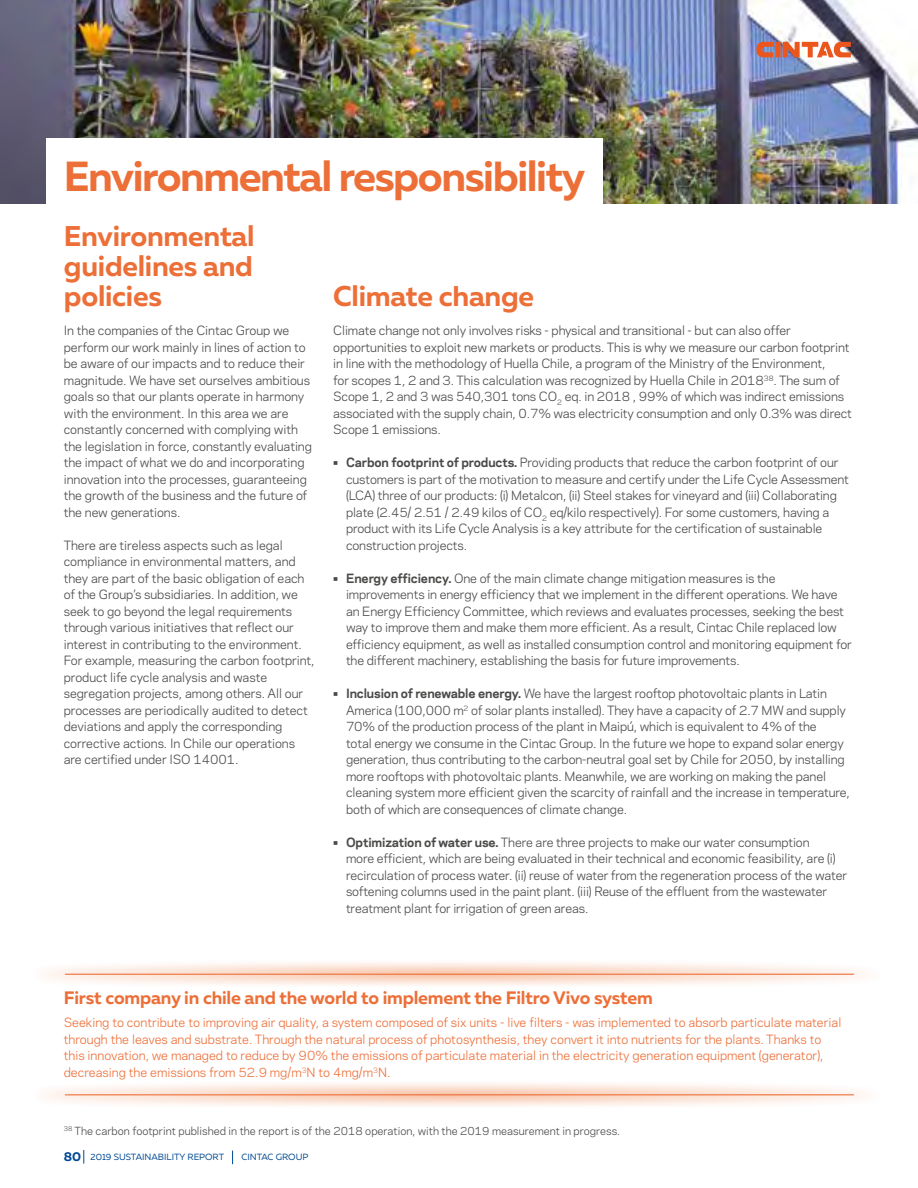
<style>
.page{position:relative;width:918px;height:1188px;background:#fff}
.page>*{position:absolute;margin:0;border:0;box-sizing:border-box;transform-origin:0 0}
.t1{font:700 42px "Muller";letter-spacing:-.035em;color:#ed6f38}
.t2{font:700 28.5px/30px "Muller";letter-spacing:-.01em;color:#ed6f38;text-align:justify}
.t3{font:700 18px "Muller";letter-spacing:-.01em;color:#ed6f38}
.t4{font:12px/16.5px "Galaxie Polaris";letter-spacing:-.01em;color:#4a4a49}
.t5{font:12px/16.5px "Galaxie Polaris";color:#ed6f38}
.t6{font:10.5px "Galaxie Polaris";color:#4a4a49}
.t7{font:9px "Muller";color:#004992}
.s1{font-weight:700}
.s2{font-weight:700;font-size:12.75px}
</style>
<div class="page">
<img style="left:0;top:0;width:918px;height:203px">
<div style="left:46px;top:138px;width:557px;height:78px;background:#fff"></div>
<hr style="left:917px;top:848px;width:1px;height:340px;background:#fde6d7">
<svg style="left:32px;top:958px;width:852px;height:32px"></svg>
<hr style="left:65px;top:974px;width:789px;height:1px;background:#ed6f38">
<hr style="left:917px;top:619px;width:1px;height:229px;background:#ed6f38">
<svg style="left:32px;top:1079px;width:852px;height:32px"></svg>
<hr style="left:65px;top:1094px;width:789px;height:1px;background:#ed6f38">
<svg style="left:84px;top:1150px;width:1px;height:14px"></svg>
<svg style="left:232px;top:1151px;width:1px;height:13px"></svg>
<svg style="left:756px;top:42px;width:98px;height:15px"></svg>
<h1 class="t1" style="left:64px;top:150px;width:523px">Environmental responsibility</h1>
<h2 class="t2" style="left:64px;top:221px;width:192px">Environmental guidelines and policies</h2>
<h2 class="t2" style="left:333px;top:281px;width:202px">Climate change</h2>
<p class="t4" style="left:64px;top:322px;width:250px">In the companies of the Cintac Group we perform our work mainly in lines of action to be aware of our impacts and to reduce their magnitude. We have set ourselves ambitious goals so that our plants operate in harmony with the environment. In this area we are constantly concerned with complying with the legislation in force, constantly evaluating the impact of what we do and incorporating innovation into the processes, guaranteeing the growth of the business and the future of the new generations.</p>
<p class="t4" style="left:64px;top:536px;width:252px">There are tireless aspects such as legal compliance in environmental matters, and they are part of the basic obligation of each of the Group’s subsidiaries. In addition, we seek to go beyond the legal requirements through various initiatives that reflect our interest in contributing to the environment.<br>For example, measuring the carbon footprint, product life cycle analysis and waste segregation projects, among others. All our processes are periodically audited to detect deviations and apply the corresponding corrective actions. In Chile our operations are certified under ISO 14001.</p>
<p class="t4" style="left:333px;top:322px;width:520px">Climate change not only involves risks - physical and transitional - but can also offer opportunities to exploit new markets or products. This is why we measure our carbon footprint in line with the methodology of Huella Chile, a program of the Ministry of the Environment,<br>for scopes 1, 2 and 3. This calculation was recognized by Huella Chile in 2018<sup>38</sup>. The sum of Scope 1, 2 and 3 was 540,301 tons CO<sub>2</sub> eq. in 2018 , 99% of which was indirect emissions associated with the supply chain, 0.7% was electricity consumption and only 0.3% was direct Scope 1 emissions.</p>
<p class="t4" style="left:346px;top:454px;width:504px;text-indent:-13px"><span class="s1">• Carbon footprint of products.</span> Providing products that reduce the carbon footprint of our customers is part of the motivation to measure and certify under the Life Cycle Assessment (LCA) three of our products: (i) Metalcon, (ii) Steel stakes for vineyard and (iii) Collaborating plate (2.45/ 2.51 / 2.49 kilos of CO<sub>2</sub> eq/kilo respectively). For some customers, having a product with its Life Cycle Analysis is a key attribute for the certification of sustainable construction projects.</p>
<p class="t4" style="left:346px;top:569px;width:508px;text-indent:-13px"><span class="s1">• Energy efficiency.</span> One of the main climate change mitigation measures is the improvements in energy efficiency that we implement in the different operations. We have an Energy Efficiency Committee, which reviews and evaluates processes, seeking the best way to improve them and make them more efficient. As a result, Cintac Chile replaced low efficiency equipment, as well as installed consumption control and monitoring equipment for the different machinery, establishing the basis for future improvements.</p>
<p class="t4" style="left:346px;top:685px;width:506px;text-indent:-13px"><span class="s1">• Inclusion of renewable energy.</span> We have the largest rooftop photovoltaic plants in Latin America (100,000 m<sup>2</sup> of solar plants installed). They have a capacity of 2.7 MW and supply 70% of the production process of the plant in Maipú, which is equivalent to 4% of the<br>total energy we consume in the Cintac Group. In the future we hope to expand solar energy generation, thus contributing to the carbon-neutral goal set by Chile for 2050, by installing more rooftops with photovoltaic plants. Meanwhile, we are working on making the panel cleaning system more efficient given the scarcity of rainfall and the increase in temperature, both of which are consequences of climate change.</p>
<p class="t4" style="left:346px;top:833px;width:503px;text-indent:-13px"><span class="s1">• Optimization of water use.</span> There are three projects to make our water consumption<br>more efficient, which are being evaluated in their technical and economic feasibility, are (i) recirculation of process water. (ii) reuse of water from the regeneration process of the water softening columns used in the paint plant. (iii) Reuse of the effluent from the wastewater treatment plant for irrigation of green areas.</p>
<h3 class="t3" style="left:64px;top:987px;width:591px">First company in chile and the world to implement the Filtro Vivo system</h3>
<p class="t5" style="left:64px;top:1014px;width:779px">Seeking to contribute to improving air quality, a system composed of six units - live filters - was implemented to absorb particulate material through the leaves and substrate. Through the natural process of photosynthesis, they convert it into nutrients for the plants. Thanks to this innovation, we managed to reduce by 90% the emissions of particulate material in the electricity generation equipment (generator), decreasing the emissions from 52.9 mg/m<sup>3</sup>N to 4mg/m<sup>3</sup>N.</p>
<p class="t6" style="left:64px;top:1123px;width:558px"><sup>38</sup> The carbon footprint published in the report is of the 2018 operation, with the 2019 measurement in progress.</p>
<p class="t7" style="left:64px;top:1151px;width:162px"><span class="s2">80</span> 2019 SUSTAINABILITY REPORT</p>
<p class="t7" style="left:242px;top:1151px;width:68px">CINTAC GROUP</p>
</div>
